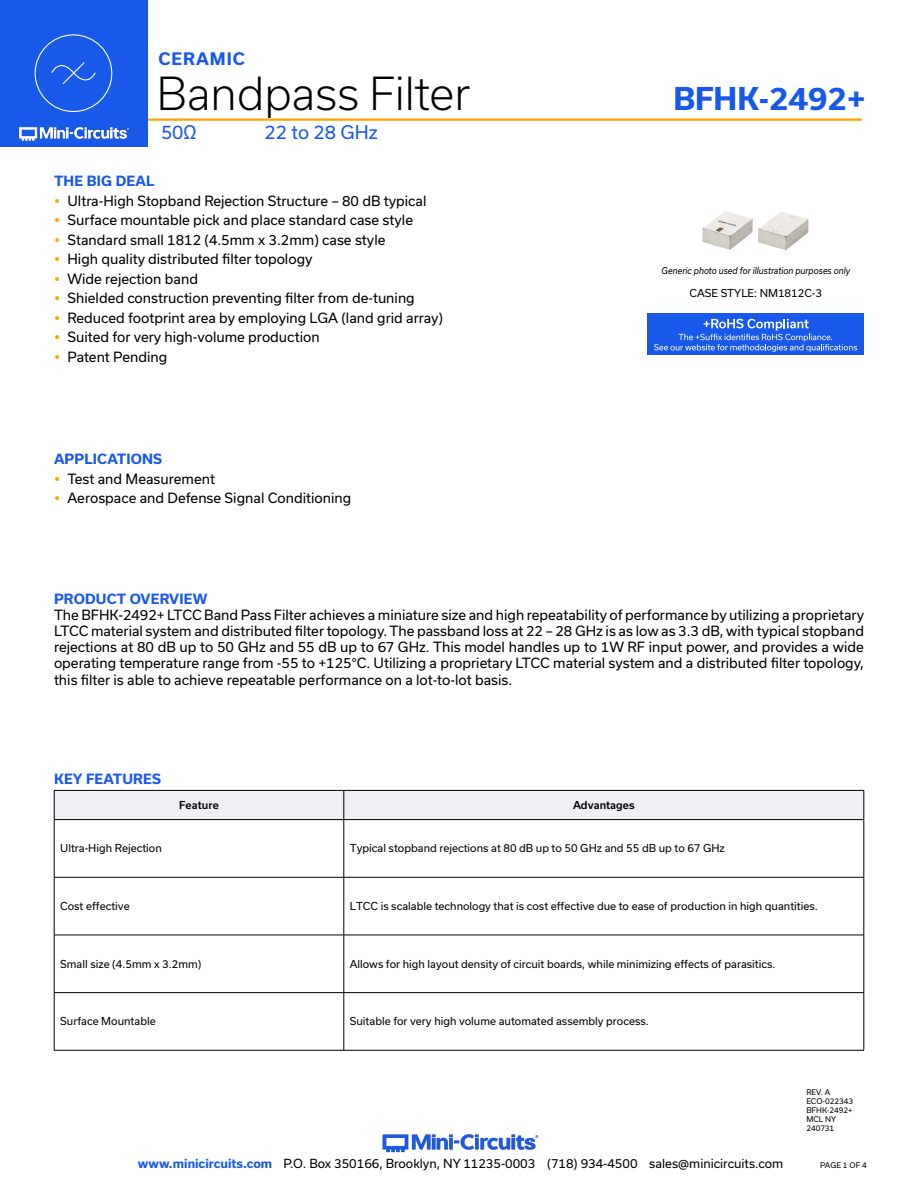
<style>
.page{position:relative;width:918px;height:1188px;background:#fff}
.page>*{position:absolute;margin:0;border:0;box-sizing:border-box;transform-origin:0 0}
.t1{font:300 43.5px "Usual";color:#000}
.t2{font:700 30px "Usual";color:#1859ea}
.Frequency{font:18px "Usual";color:#1859ea}
.t3{font:700 16.5px "Usual";letter-spacing:.065em;color:#1859ea}
.Regular_Copy{font:13.5px/16.2px "Usual";color:#000;text-align:justify}
.Blue_Headers{font:700 13.5px "Usual";letter-spacing:.015em;color:#1859ea}
.t4{font:12px "Usual";color:#000}
.Table_Body_Left_Justified{font:10.5px "Usual";color:#000}
.Table_Header_Center{font:500 10.5px "Usual";color:#000}
.t5{font:italic 9px "Usual";color:#000;scale:.9 1}
.Revision{font:7.5px "Usual";color:#000}
.s1{font-weight:700;color:#1859ea}
</style>
<div class="page">
<hr style="left:129px;top:118px;width:733px;height:3px;background:#ffa300">
<div style="left:0;top:0;width:147px;height:147px;background:#1859ea"></div>
<img style="left:19px;top:126px;width:110px;height:15px">
<div style="left:35px;top:34px;width:77px;height:78px;border:1px solid #fff;border-radius:50%"></div>
<svg style="left:51px;top:62px;width:45px;height:22px"></svg>
<img style="left:382px;top:1134px;width:157px;height:19px">
<div style="left:54px;top:790px;width:811px;height:30px;background:#efeff4"></div>
<hr style="left:54px;top:819px;width:290px;height:1px;background:#000">
<hr style="left:54px;top:820px;width:1px;height:57px;background:#000">
<hr style="left:344px;top:819px;width:520px;height:1px;background:#000">
<hr style="left:344px;top:820px;width:1px;height:57px;background:#000">
<hr style="left:864px;top:820px;width:1px;height:57px;background:#000">
<hr style="left:54px;top:877px;width:290px;height:1px;background:#000">
<hr style="left:54px;top:877px;width:1px;height:58px;background:#000">
<hr style="left:344px;top:877px;width:520px;height:1px;background:#000">
<hr style="left:344px;top:877px;width:1px;height:58px;background:#000">
<hr style="left:864px;top:877px;width:1px;height:58px;background:#000">
<hr style="left:54px;top:935px;width:290px;height:1px;background:#000">
<hr style="left:54px;top:935px;width:1px;height:57px;background:#000">
<hr style="left:344px;top:935px;width:520px;height:1px;background:#000">
<hr style="left:344px;top:935px;width:1px;height:57px;background:#000">
<hr style="left:864px;top:935px;width:1px;height:57px;background:#000">
<hr style="left:54px;top:992px;width:290px;height:1px;background:#000">
<hr style="left:54px;top:993px;width:1px;height:57px;background:#000">
<hr style="left:344px;top:992px;width:520px;height:1px;background:#000">
<hr style="left:344px;top:993px;width:1px;height:57px;background:#000">
<hr style="left:864px;top:993px;width:1px;height:57px;background:#000">
<hr style="left:54px;top:1050px;width:290px;height:1px;background:#000">
<hr style="left:344px;top:1050px;width:520px;height:1px;background:#000">
<img style="left:702px;top:211px;width:107px;height:39px">
<div style="left:648px;top:313px;width:216px;height:42px;background:#1859ea"></div>
<svg style="left:654px;top:319px;width:203px;height:33px"></svg>
<p class="t3" style="left:158px;top:49px;width:88px">CERAMIC</p>
<h1 class="t1" style="left:157px;top:68px;width:315px">Bandpass Filter</h1>
<p class="Frequency" style="left:161px;top:122px;width:37px">50Ω</p>
<p class="Frequency" style="left:265px;top:122px;width:115px">22 to 28 GHz</p>
<p class="Blue_Headers" style="left:54px;top:173px;width:102px">THE BIG DEAL</p>
<p class="Regular_Copy" style="left:68px;top:193px;width:360px">Ultra-High Stopband Rejection Structure – 80 dB typical</p>
<p class="Regular_Copy" style="left:68px;top:212px;width:347px">Surface mountable pick and place standard case style</p>
<p class="Regular_Copy" style="left:68px;top:232px;width:319px">Standard small 1812 (4.5mm x 3.2mm) case style</p>
<p class="Regular_Copy" style="left:68px;top:251px;width:247px">High quality distributed filter topology</p>
<p class="Regular_Copy" style="left:68px;top:271px;width:132px">Wide rejection band</p>
<p class="Regular_Copy" style="left:68px;top:290px;width:349px">Shielded construction preventing filter from de-tuning</p>
<p class="Regular_Copy" style="left:68px;top:310px;width:377px">Reduced footprint area by employing LGA (land grid array)</p>
<p class="Regular_Copy" style="left:68px;top:329px;width:254px">Suited for very high-volume production</p>
<p class="Regular_Copy" style="left:68px;top:349px;width:101px">Patent Pending</p>
<p class="Blue_Headers" style="left:54px;top:451px;width:110px">APPLICATIONS</p>
<p class="Regular_Copy" style="left:68px;top:471px;width:149px">Test and Measurement</p>
<p class="Regular_Copy" style="left:68px;top:490px;width:285px">Aerospace and Defense Signal Conditioning</p>
<h2 class="t2" style="left:673px;top:81px;width:194px">BFHK-2492+</h2>
<p class="t5" style="left:662px;top:265px;width:211px">Generic photo used for illustration purposes only</p>
<p class="Table_Body_Left_Justified" style="left:690px;top:287px;width:134px">CASE STYLE: NM1812C-3</p>
<p class="Blue_Headers" style="left:54px;top:591px;width:155px">PRODUCT OVERVIEW</p>
<p class="Regular_Copy" style="left:54px;top:607px;width:812px">The BFHK-2492+ LTCC Band Pass Filter achieves a miniature size and high repeatability of performance by utilizing a proprietary LTCC material system and distributed filter topology. The passband loss at 22 – 28 GHz is as low as 3.3 dB, with typical stopband rejections at 80 dB up to 50 GHz and 55 dB up to 67 GHz. This model handles up to 1W RF input power, and provides a wide operating temperature range from -55 to +125°C. Utilizing a proprietary LTCC material system and a distributed filter topology, this filter is able to achieve repeatable performance on a lot-to-lot basis.</p>
<p class="Blue_Headers" style="left:54px;top:771px;width:108px">KEY FEATURES</p>
<p class="Table_Header_Center" style="left:179px;top:799px;width:41px">Feature</p>
<p class="Table_Header_Center" style="left:573px;top:799px;width:63px">Advantages</p>
<p class="Table_Body_Left_Justified" style="left:60px;top:842px;width:103px">Ultra-High Rejection</p>
<p class="Table_Body_Left_Justified" style="left:350px;top:842px;width:377px">Typical stopband rejections at 80 dB up to 50 GHz and 55 dB up to 67 GHz</p>
<p class="Table_Body_Left_Justified" style="left:60px;top:900px;width:71px">Cost effective</p>
<p class="Table_Body_Left_Justified" style="left:350px;top:900px;width:470px">LTCC is scalable technology that is cost effective due to ease of production in high quantities.</p>
<p class="Table_Body_Left_Justified" style="left:60px;top:958px;width:143px">Small size (4.5mm x 3.2mm)</p>
<p class="Table_Body_Left_Justified" style="left:350px;top:958px;width:427px">Allows for high layout density of circuit boards, while minimizing effects of parasitics.</p>
<p class="Table_Body_Left_Justified" style="left:60px;top:1015px;width:97px">Surface Mountable</p>
<p class="Table_Body_Left_Justified" style="left:350px;top:1015px;width:301px">Suitable for very high volume automated assembly process.</p>
<p class="Revision" style="left:806px;top:1087px;width:25px">REV. A</p>
<p class="Revision" style="left:806px;top:1096px;width:48px">ECO-022343</p>
<p class="Revision" style="left:806px;top:1105px;width:48px">BFHK-2492+</p>
<p class="Revision" style="left:806px;top:1114px;width:31px">MCL NY</p>
<p class="Revision" style="left:806px;top:1123px;width:29px">240731</p>
<p class="t4" style="left:138px;top:1157px;width:647px"><span class="s1">www.minicircuits.com</span> P.O. Box 350166, Brooklyn, NY 11235-0003 (718) 934-4500 sales@minicircuits.com</p>
<p class="Revision" style="left:820px;top:1161px;width:48px">PAGE 1 OF 4</p>
</div>
